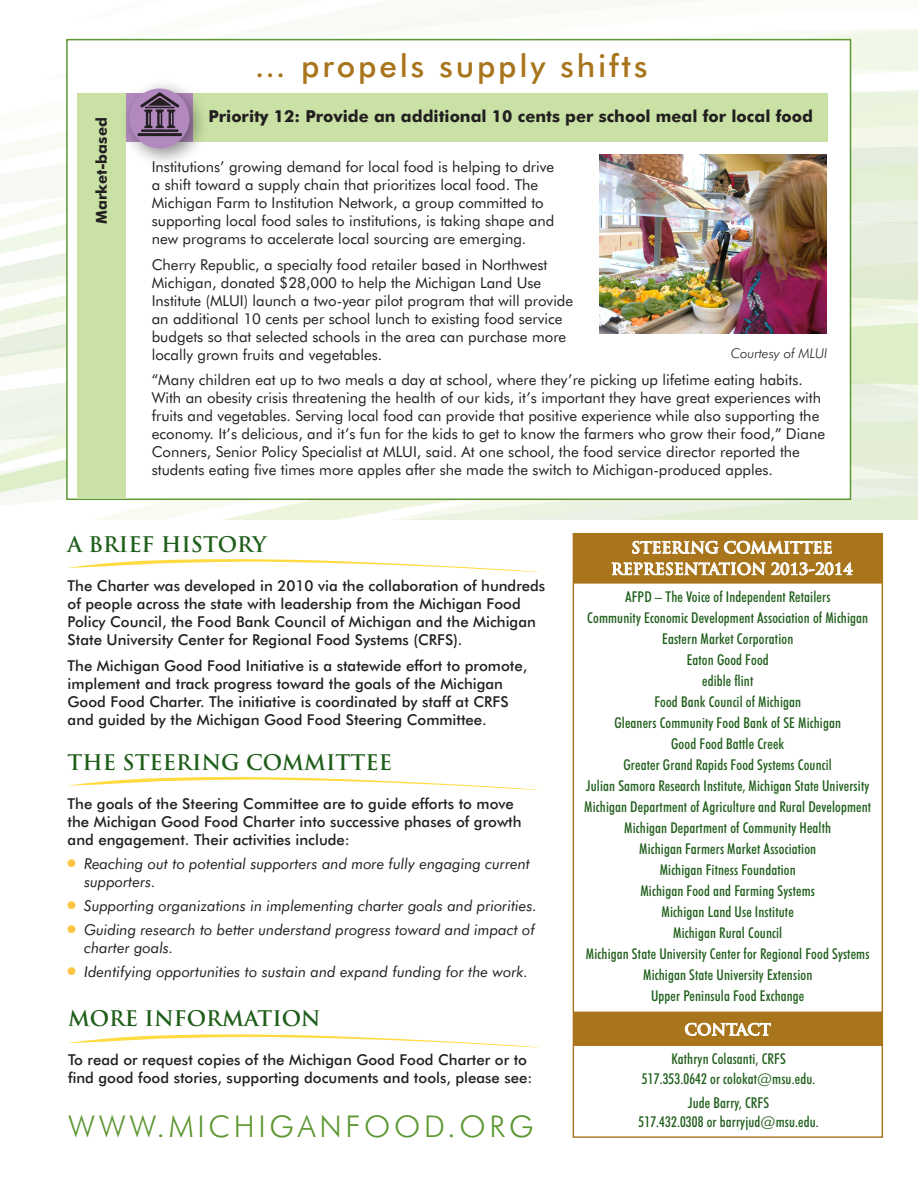
<style>
.page{position:relative;width:918px;height:1188px;background:#fff}
.page>*{position:absolute;margin:0;border:0;box-sizing:border-box;transform-origin:0 0}
.t1{font:500 31.5px "Futura BT";letter-spacing:.09em;color:#a8741c}
.t2{font:300 30px "Futura BT";letter-spacing:.125em;color:#5c9731}
.subhead2{font:700 21px "Trajan Pro";color:#1f5e1a}
.main_text{font:700 16.5px "Futura BT";color:#231f20}
.t3{font:700 15.6px "Trajan Pro";color:#fff}
.main_text-2{font:15px/18px "Futura BT";color:#231f20}
.t4{font:500 condensed 15px "Futura BT";letter-spacing:.01em;color:#1f5e1a}
.main_text-3{font:500 15px/18px "Futura BT";color:#231f20}
.main_text-4{font:italic 15px/18px "Futura BT";color:#231f20}
.main_text-5{font:700 15px "Futura BT";color:#231f20}
.main_text-6{font:italic 300 13.5px "Futura BT";color:#231f20}
</style>
<div class="page">
<svg style="left:66px;top:23px;width:852px;height:57px"></svg>
<svg style="left:0;top:455px;width:918px;height:60px"></svg>
<svg style="left:0;top:385px;width:918px;height:70px;background:#eaf2e2"></svg>
<svg style="left:0;top:325px;width:918px;height:60px"></svg>
<svg style="left:0;top:99px;width:918px;height:226px"></svg>
<div style="left:66px;top:39px;width:785px;height:461px;background:#fff;border:2px solid #5c9731"></div>
<div style="left:78px;top:93px;width:48px;height:406px;background:#c9e1a5"></div>
<div style="left:78px;top:93px;width:749px;height:48px;background:#c9e1a5"></div>
<div style="left:120px;top:79px;width:89px;height:89px;background:#231f20;opacity:.5"></div>
<div style="left:130px;top:89px;width:60px;height:59px;background:#b289be;border-radius:50%"></div>
<hr style="left:141px;top:129px;width:38px;height:3px;background:#231f20">
<hr style="left:138px;top:133px;width:44px;height:3px;background:#231f20">
<svg style="left:140px;top:92px;width:39px;height:36px"></svg>
<img style="left:599px;top:154px;width:228px;height:179px">
<div style="left:574px;top:534px;width:309px;height:50px;background:#a8741c"></div>
<svg style="left:611px;top:460px;width:242px;height:124px"></svg>
<div style="left:573px;top:1013px;width:310px;height:125px;border:1px solid #a8741c"></div>
<div style="left:574px;top:1012px;width:309px;height:34px;background:#a8741c"></div>
<svg style="left:685px;top:1011px;width:86px;height:25px"></svg>
<svg style="left:68px;top:559px;width:469px;height:13px"></svg>
<svg style="left:68px;top:777px;width:470px;height:13px"></svg>
<svg style="left:68px;top:1034px;width:472px;height:14px"></svg>
<div style="left:410px;top:0;width:300px;height:23px;background:#f8faf6"></div>
<p class="main_text-5" style="left:92px;top:224px;width:108px;rotate:-90deg">Market-based</p>
<p class="t1" style="left:255px;top:47px;width:394px">… propels supply shifts</p>
<p class="main_text" style="left:208px;top:106px;width:606px">Priority 12: Provide an additional 10 cents per school meal for local food</p>
<p class="main_text-2" style="left:152px;top:158px;width:404px">Institutions’ growing demand for local food is helping to drive</p>
<p class="main_text-2" style="left:152px;top:176px;width:388px">a shift toward a supply chain that prioritizes local food. The</p>
<p class="main_text-2" style="left:152px;top:194px;width:394px">Michigan Farm to Institution Network, a group committed to</p>
<p class="main_text-2" style="left:152px;top:212px;width:404px">supporting local food sales to institutions, is taking shape and</p>
<p class="main_text-2" style="left:152px;top:230px;width:376px">new programs to accelerate local sourcing are emerging.</p>
<p class="main_text-2" style="left:152px;top:255px;width:397px">Cherry Republic, a specialty food retailer based in Northwest</p>
<p class="main_text-2" style="left:152px;top:273px;width:391px">Michigan, donated $28,000 to help the Michigan Land Use</p>
<p class="main_text-2" style="left:152px;top:291px;width:423px">Institute (MLUI) launch a two-year pilot program that will provide</p>
<p class="main_text-2" style="left:152px;top:309px;width:412px">an additional 10 cents per school lunch to existing food service</p>
<p class="main_text-2" style="left:152px;top:327px;width:416px">budgets so that selected schools in the area can purchase more</p>
<p class="main_text-2" style="left:152px;top:345px;width:232px">locally grown fruits and vegetables.</p>
<p class="main_text-2" style="left:152px;top:371px;width:653px">“Many children eat up to two meals a day at school, where they’re picking up lifetime eating habits.</p>
<p class="main_text-2" style="left:152px;top:389px;width:675px">With an obesity crisis threatening the health of our kids, it’s important they have great experiences with fruits and vegetables. Serving local food can provide that positive experience while also supporting the economy. It’s delicious, and it’s fun for the kids to get to know the farmers who grow their food,” Diane Conners, Senior Policy Specialist at MLUI, said. At one school, the food service director reported the</p>
<p class="main_text-2" style="left:152px;top:461px;width:623px">students eating five times more apples after she made the switch to Michigan-produced apples.</p>
<p class="main_text-6" style="left:731px;top:345px;width:98px">Courtesy of MLUI</p>
<p class="subhead2" style="left:68px;top:531px;width:200px">A BRIEF HISTORY</p>
<p class="main_text-3" style="left:68px;top:577px;width:479px">The Charter was developed in 2010 via the collaboration of hundreds of people across the state with leadership from the Michigan Food Policy Council, the Food Bank Council of Michigan and the Michigan State University Center for Regional Food Systems (CRFS).</p>
<p class="main_text-3" style="left:68px;top:656px;width:461px">The Michigan Good Food Initiative is a statewide effort to promote, implement and track progress toward the goals of the Michigan<br>Good Food Charter. The initiative is coordinated by staff at CRFS</p>
<p class="main_text-3" style="left:68px;top:710px;width:421px">and guided by the Michigan Good Food Steering Committee.</p>
<p class="subhead2" style="left:68px;top:749px;width:326px">THE STEERING COMMITTEE</p>
<p class="main_text-3" style="left:68px;top:794px;width:448px">The goals of the Steering Committee are to guide efforts to move</p>
<p class="main_text-3" style="left:68px;top:812px;width:456px">the Michigan Good Food Charter into successive phases of growth and engagement. Their activities include:</p>
<p class="main_text-4" style="left:84px;top:854px;width:448px">Reaching out to potential supporters and more fully engaging current supporters.</p>
<p class="main_text-4" style="left:84px;top:896px;width:454px">Supporting organizations in implementing charter goals and priorities.</p>
<p class="main_text-4" style="left:84px;top:920px;width:453px">Guiding research to better understand progress toward and impact of charter goals.</p>
<p class="main_text-4" style="left:84px;top:962px;width:446px">Identifying opportunities to sustain and expand funding for the work.</p>
<p class="subhead2" style="left:68px;top:1005px;width:254px">MORE INFORMATION</p>
<p class="main_text-3" style="left:68px;top:1050px;width:466px">To read or request copies of the Michigan Good Food Charter or to find good food stories, supporting documents and tools, please see:</p>
<p class="t2" style="left:68px;top:1108px;width:467px">WWW.MICHIGANFOOD.ORG</p>
<p class="t3" style="left:631px;top:538px;width:203px">STEERING COMMITTEE</p>
<p class="t3" style="left:611px;top:559px;width:243px">REPRESENTATION 2013-2014</p>
<p class="t4" style="left:625px;top:588px;width:207px">AFPD – The Voice of Independent Retailers</p>
<p class="t4" style="left:587px;top:609px;width:282px">Community Economic Development Association of Michigan</p>
<p class="t4" style="left:662px;top:630px;width:133px">Eastern Market Corporation</p>
<p class="t4" style="left:687px;top:651px;width:84px">Eaton Good Food</p>
<p class="t4" style="left:702px;top:672px;width:53px">edible flint</p>
<p class="t4" style="left:654px;top:693px;width:148px">Food Bank Council of Michigan</p>
<p class="t4" style="left:614px;top:714px;width:228px">Gleaners Community Food Bank of SE Michigan</p>
<p class="t4" style="left:671px;top:735px;width:115px">Good Food Battle Creek</p>
<p class="t4" style="left:624px;top:756px;width:210px">Greater Grand Rapids Food Systems Council</p>
<p class="t4" style="left:586px;top:777px;width:285px">Julian Samora Research Institute, Michigan State University</p>
<p class="t4" style="left:584px;top:798px;width:288px">Michigan Department of Agriculture and Rural Development</p>
<p class="t4" style="left:624px;top:819px;width:208px">Michigan Department of Community Health</p>
<p class="t4" style="left:639px;top:840px;width:178px">Michigan Farmers Market Association</p>
<p class="t4" style="left:660px;top:861px;width:138px">Michigan Fitness Foundation</p>
<p class="t4" style="left:640px;top:882px;width:176px">Michigan Food and Farming Systems</p>
<p class="t4" style="left:662px;top:903px;width:134px">Michigan Land Use Institute</p>
<p class="t4" style="left:673px;top:924px;width:110px">Michigan Rural Council</p>
<p class="t4" style="left:586px;top:945px;width:285px">Michigan State University Center for Regional Food Systems</p>
<p class="t4" style="left:643px;top:966px;width:171px">Michigan State University Extension</p>
<p class="t4" style="left:651px;top:987px;width:155px">Upper Peninsula Food Exchange</p>
<p class="t3" style="left:684px;top:1020px;width:88px">CONTACT</p>
<p class="t4" style="left:671px;top:1050px;width:116px">Kathryn Colasanti, CRFS</p>
<p class="t4" style="left:642px;top:1069px;width:175px">517.353.0642 or colokat@msu.edu.</p>
<p class="t4" style="left:688px;top:1093px;width:82px">Jude Barry, CRFS</p>
<p class="t4" style="left:639px;top:1113px;width:182px">517.432.0308 or barryjud@msu.edu.</p>
</div>
